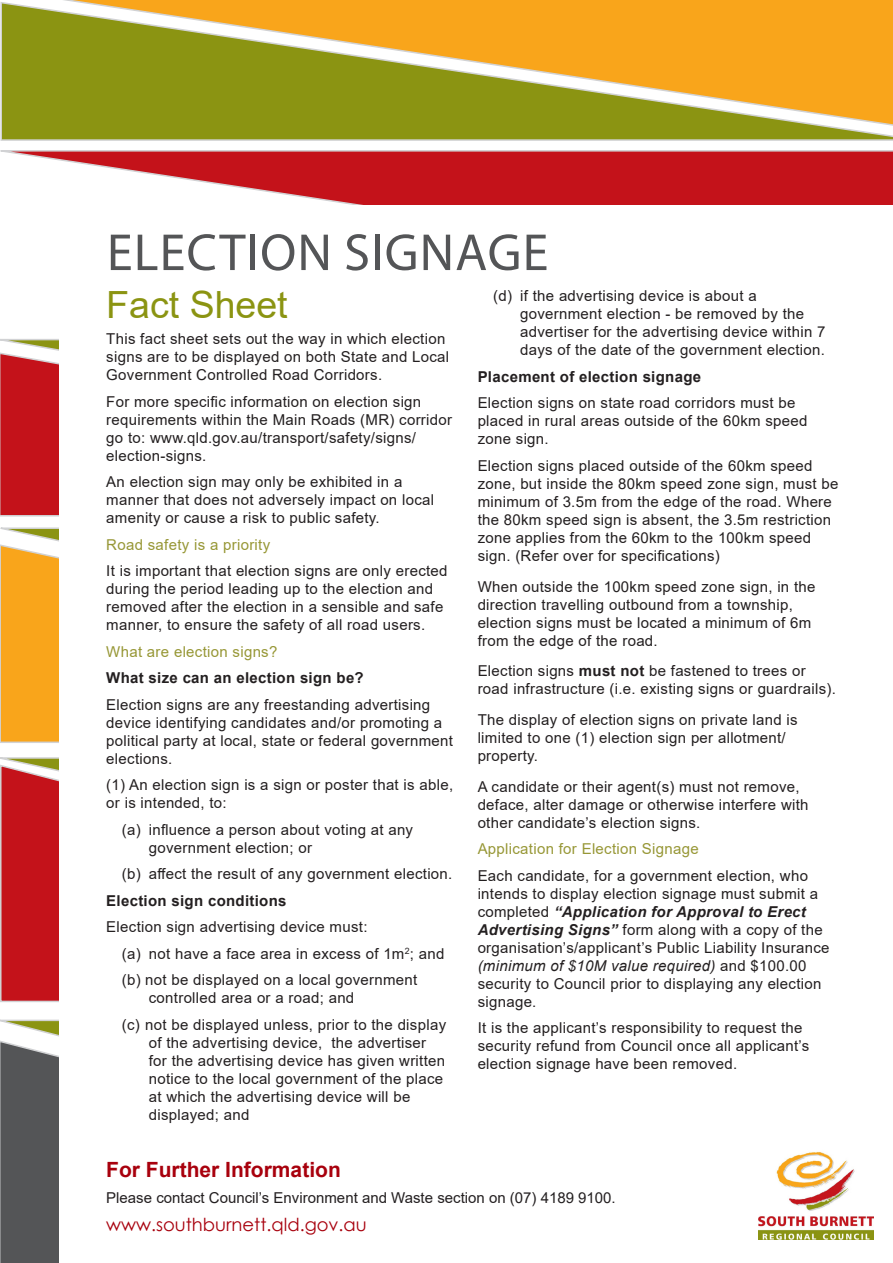
<style>
.page{position:relative;width:893px;height:1263px;background:#fff}
.page>*{position:absolute;margin:0;border:0;box-sizing:border-box;transform-origin:0 0}
.t1{font:52.5px "Myriad Pro";letter-spacing:.02em;color:#545557}
.t2{font:37.5px "Arial";color:#8b9412}
.t3{font:700 21px "Arial";color:#a8000d}
.t4{font:18px "Century Gothic";color:#a8000d}
.t5{font:15px/18px "Arial";letter-spacing:.02em;color:#231f20}
.t6{font:700 15px "Arial";letter-spacing:.02em;color:#231f20}
.t7{font:15px "Arial";letter-spacing:.02em;color:#979736}
.t8{font:15px "Arial";color:#231f20}
.s1{font-weight:700}
.s2{font-weight:700;font-style:italic}
.s3{font-style:italic}
</style>
<div class="page">
<svg style="left:0;top:1px;width:893px;height:140px;background:#c1a42d"></svg>
<svg style="left:0;top:150px;width:893px;height:55px"></svg>
<svg style="left:0;top:339px;width:59px;height:164px;background:#c72c30"></svg>
<svg style="left:0;top:544px;width:59px;height:199px;background:#f7a928"></svg>
<svg style="left:0;top:1019px;width:59px;height:240px;background:#666766"></svg>
<svg style="left:0;top:764px;width:59px;height:238px;background:#c52027"></svg>
<img style="left:758px;top:1152px;width:115px;height:87px">
<p class="t1" style="left:107px;top:220px;width:443px">ELECTION SIGNAGE</p>
<p class="t2" style="left:106px;top:279px;width:183px">Fact Sheet</p>
<p class="t5" style="left:106px;top:330px;width:344px">This fact sheet sets out the way in which election signs are to be displayed on both State and Local<br>Government Controlled Road Corridors.</p>
<p class="t5" style="left:106px;top:392px;width:347px">For more specific information on election sign requirements within the Main Roads (MR) corridor go to: www.qld.gov.au/transport/safety/signs/ election-signs.</p>
<p class="t5" style="left:106px;top:473px;width:329px">An election sign may only be exhibited in a manner that does not adversely impact on local amenity or cause a risk to public safety.</p>
<p class="t7" style="left:106px;top:534px;width:165px">Road safety is a priority</p>
<p class="t5" style="left:106px;top:562px;width:343px">It is important that election signs are only erected during the period leading up to the election and removed after the election in a sensible and safe manner, to ensure the safety of all road users.</p>
<p class="t7" style="left:106px;top:641px;width:173px">What are election signs?</p>
<p class="t6" style="left:106px;top:667px;width:259px">What size can an election sign be?</p>
<p class="t5" style="left:106px;top:695px;width:348px">Election signs are any freestanding advertising device identifying candidates and/or promoting a political party at local, state or federal government elections.</p>
<p class="t5" style="left:106px;top:776px;width:348px">(1) An election sign is a sign or poster that is able, or is intended, to:</p>
<p class="t5" style="left:149px;top:820px;width:266px;text-indent:-27px">(a) influence a person about voting at any government election; or</p>
<p class="t5" style="left:122px;top:865px;width:332px">(b) affect the result of any government election.</p>
<p class="t6" style="left:106px;top:890px;width:182px">Election sign conditions</p>
<p class="t5" style="left:106px;top:918px;width:263px">Election sign advertising device must:</p>
<p class="t5" style="left:122px;top:944px;width:324px">(a) not have a face area in excess of 1m<sup>2</sup>; and</p>
<p class="t5" style="left:149px;top:971px;width:270px;text-indent:-27px">(b) not be displayed on a local government controlled area or a road; and</p>
<p class="t5" style="left:149px;top:1015px;width:299px;text-indent:-27px">(c) not be displayed unless, prior to the display of the advertising device, the advertiser for the advertising device has given written notice to the local government of the place at which the advertising device will be displayed; and</p>
<p class="t3" style="left:106px;top:1154px;width:236px">For Further Information</p>
<p class="t8" style="left:106px;top:1188px;width:511px">Please contact Council’s Environment and Waste section on (07) 4189 9100.</p>
<p class="t4" style="left:106px;top:1212px;width:262px">www.southburnett.qld.gov.au</p>
<p class="t5" style="left:520px;top:287px;width:307px;text-indent:-27px">(d) if the advertising device is about a government election - be removed by the advertiser for the advertising device within 7 days of the date of the government election.</p>
<p class="t6" style="left:478px;top:366px;width:225px">Placement of election signage</p>
<p class="t5" style="left:478px;top:394px;width:331px">Election signs on state road corridors must be placed in rural areas outside of the 60km speed zone sign.</p>
<p class="t5" style="left:478px;top:456px;width:362px">Election signs placed outside of the 60km speed zone, but inside the 80km speed zone sign, must be minimum of 3.5m from the edge of the road. Where the 80km speed sign is absent, the 3.5m restriction zone applies from the 60km to the 100km speed sign. (Refer over for specifications)</p>
<p class="t5" style="left:478px;top:577px;width:339px">When outside the 100km speed zone sign, in the direction travelling outbound from a township, election signs must be located a minimum of 6m from the edge of the road.</p>
<p class="t5" style="left:478px;top:662px;width:360px">Election signs <span class="s1">must not</span> be fastened to trees or road infrastructure (i.e. existing signs or guardrails).</p>
<p class="t5" style="left:478px;top:711px;width:322px">The display of election signs on private land is limited to one (1) election sign per allotment/ property.</p>
<p class="t5" style="left:478px;top:777px;width:332px">A candidate or their agent(s) must not remove, deface, alter damage or otherwise interfere with other candidate’s election signs.</p>
<p class="t7" style="left:478px;top:839px;width:223px">Application for Election Signage</p>
<p class="t5" style="left:478px;top:866px;width:353px">Each candidate, for a government election, who intends to display election signage must submit a completed <span class="s2">“Application for Approval to Erect Advertising Signs”</span> form along with a copy of the organisation’s/applicant’s Public Liability Insurance <span class="s3">(minimum of $10M value required)</span> and $100.00 security to Council prior to displaying any election signage.</p>
<p class="t5" style="left:478px;top:1019px;width:333px">It is the applicant’s responsibility to request the security refund from Council once all applicant’s election signage have been removed.</p>
</div>
